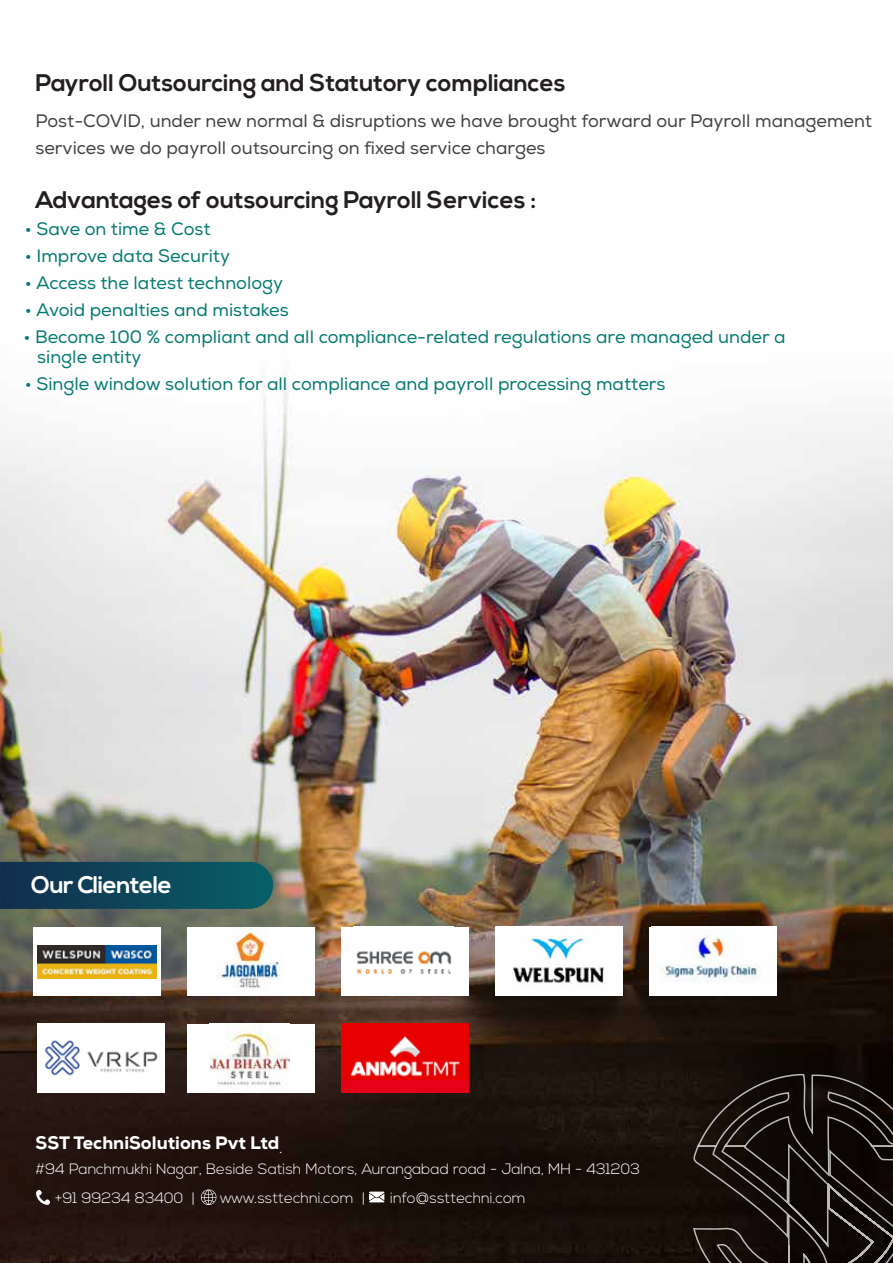
<style>
.page{position:relative;width:893px;height:1263px;background:#fff}
.page>*{position:absolute;margin:0;border:0;box-sizing:border-box;transform-origin:0 0}
.t1{font:700 24px "Nexa";color:#231f20}
.t2{font:700 24px "Nexa";letter-spacing:-.02em;color:#fff}
.t3{font:18px/19.5px "Nexa";color:#057a70}
.t4{font:18px/27px "Nexa";color:#414042}
.t5{font:800 18px "Nexa";color:#fff}
.t6{font:300 15px "Nexa";color:#fff}
.s1{font-weight:300}
</style>
<div class="page">
<img style="left:0;top:379px;width:893px;height:884px">
<svg style="left:693px;top:1074px;width:200px;height:189px;background:#211b17"></svg>
<svg style="left:0;top:862px;width:273px;height:47px;background:#0e465a"></svg>
<div style="left:34px;top:927px;width:127px;height:68px;background:#fff"></div>
<img style="left:37px;top:945px;width:119px;height:33px">
<div style="left:188px;top:927px;width:127px;height:68px;background:#fff"></div>
<img style="left:38px;top:1024px;width:127px;height:68px">
<div style="left:188px;top:1024px;width:127px;height:68px;background:#fff"></div>
<img style="left:209px;top:1024px;width:80px;height:65px">
<div style="left:342px;top:1024px;width:127px;height:68px;background:#e50017"></div>
<img style="left:342px;top:1024px;width:127px;height:55px">
<img style="left:496px;top:927px;width:127px;height:68px">
<img style="left:651px;top:927px;width:126px;height:68px">
<img style="left:216px;top:928px;width:67px;height:60px">
<div style="left:342px;top:927px;width:127px;height:68px;background:#fff"></div>
<img style="left:356px;top:951px;width:96px;height:24px">
<svg style="left:36px;top:1190px;width:14px;height:15px"></svg>
<svg style="left:201px;top:1189px;width:15px;height:16px"></svg>
<svg style="left:369px;top:1192px;width:15px;height:10px"></svg>
<h1 class="t1" style="left:35px;top:69px;width:532px">Payroll Outsourcing and Statutory compliances</h1>
<p class="t4" style="left:35px;top:108px;width:838px">Post-COVID, under new normal &amp; disruptions we have brought forward our Payroll management services we do payroll outsourcing on fixed service charges</p>
<h1 class="t1" style="left:35px;top:186px;width:502px">Advantages of outsourcing Payroll Services :</h1>
<p class="t3" style="left:25px;top:220px;width:187px">• Save on time &amp; Cost</p>
<p class="t3" style="left:25px;top:247px;width:207px">• Improve data Security</p>
<p class="t3" style="left:25px;top:274px;width:260px">• Access the latest technology</p>
<p class="t3" style="left:25px;top:301px;width:265px">• Avoid penalties and mistakes</p>
<p class="t3" style="left:37px;top:328px;width:750px;text-indent:-14px">• Become 100 % compliant and all compliance-related regulations are managed under a single entity</p>
<p class="t3" style="left:25px;top:374px;width:642px">• Single window solution for all compliance and payroll processing matters</p>
<h1 class="t2" style="left:31px;top:871px;width:142px">Our Clientele</h1>
<p class="t5" style="left:36px;top:1131px;width:249px">SST TechniSolutions Pvt Ltd<span class="s1">.</span></p>
<p class="t6" style="left:36px;top:1160px;width:606px">#94 Panchmukhi Nagar, Beside Satish Motors, Aurangabad road - Jalna, MH - 431203</p>
<p class="t6" style="left:55px;top:1189px;width:142px">+91 99234 83400 |</p>
<p class="t6" style="left:220px;top:1189px;width:147px">www.ssttechni.com |</p>
<p class="t6" style="left:390px;top:1189px;width:137px">info@ssttechni.com</p>
</div>
